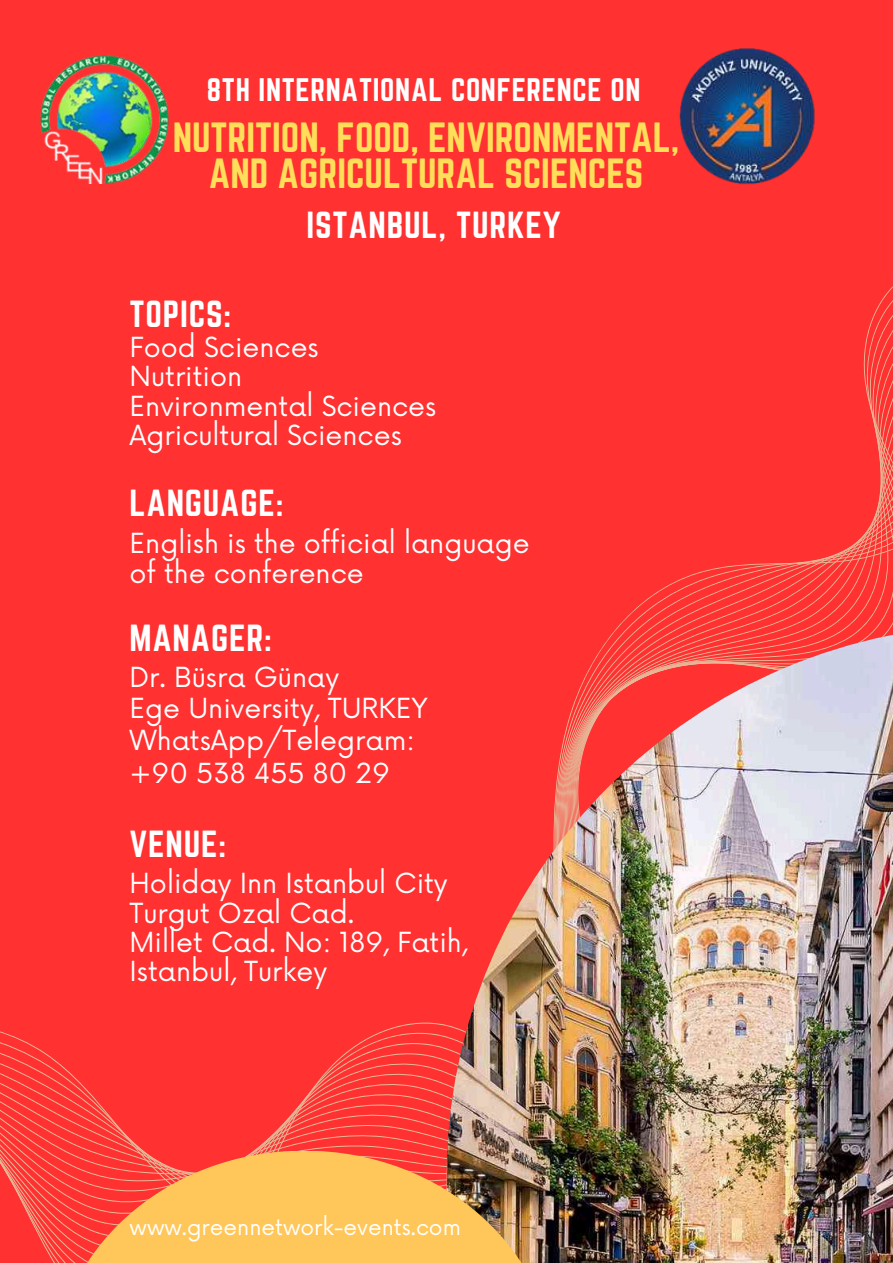
<style>
.page{position:relative;width:893px;height:1263px;background:#ff3131}
.page>*{position:absolute;margin:0;border:0;box-sizing:border-box;transform-origin:0 0}
.t1{font:36.9px/36.6px "Norwester";color:#ffde59;text-align:center}
.t2{font:33px "Norwester";letter-spacing:.025em;color:#fff}
.t3{font:28.5px "Norwester";letter-spacing:.025em;color:#fff}
.t4{font:27px/29.2px "Now";color:#fff}
.t5{font:21.75px "Now";color:#fff}
</style>
<div class="page">
<svg style="left:0;top:1022px;width:446px;height:240px"></svg>
<img style="left:40px;top:56px;width:128px;height:127px">
<img style="left:679px;top:48px;width:136px;height:106px">
<svg style="left:620px;top:328px;width:273px;height:296px"></svg>
<img style="left:446px;top:624px;width:447px;height:639px">
<svg style="left:53px;top:1150px;width:502px;height:113px;fill:#ffc759"></svg>
<p class="t3" style="left:207px;top:72px;width:435px">8TH INTERNATIONAL CONFERENCE ON</p>
<h1 class="t1" style="left:173px;top:119px;width:508px">NUTRITION, FOOD, ENVIRONMENTAL,<br>AND AGRICULTURAL SCIENCES</h1>
<p class="t2" style="left:306px;top:205px;width:256px">ISTANBUL, TURKEY</p>
<p class="t2" style="left:129px;top:294px;width:103px">TOPICS:</p>
<p class="t4" style="left:129px;top:334px;width:308px">Food Sciences<br>Nutrition<br>Environmental Sciences<br>Agricultural Sciences</p>
<p class="t2" style="left:129px;top:483px;width:155px">LANGUAGE:</p>
<p class="t4" style="left:129px;top:530px;width:402px">English is the official language of the conference</p>
<p class="t2" style="left:129px;top:618px;width:144px">MANAGER:</p>
<p class="t4" style="left:129px;top:662px;width:300px;line-height:32.1px">Dr. Büsra Günay<br>Ege University, TURKEY<br>WhatsApp/Telegram: +90 538 455 80 29</p>
<p class="t2" style="left:129px;top:824px;width:98px">VENUE:</p>
<p class="t4" style="left:129px;top:870px;width:339px">Holiday Inn Istanbul City<br>Turgut Ozal Cad.<br>Millet Cad. No: 189, Fatih,<br>Istanbul, Turkey</p>
<p class="t5" style="left:130px;top:1215px;width:333px">www.greennetwork-events.com</p>
</div>
